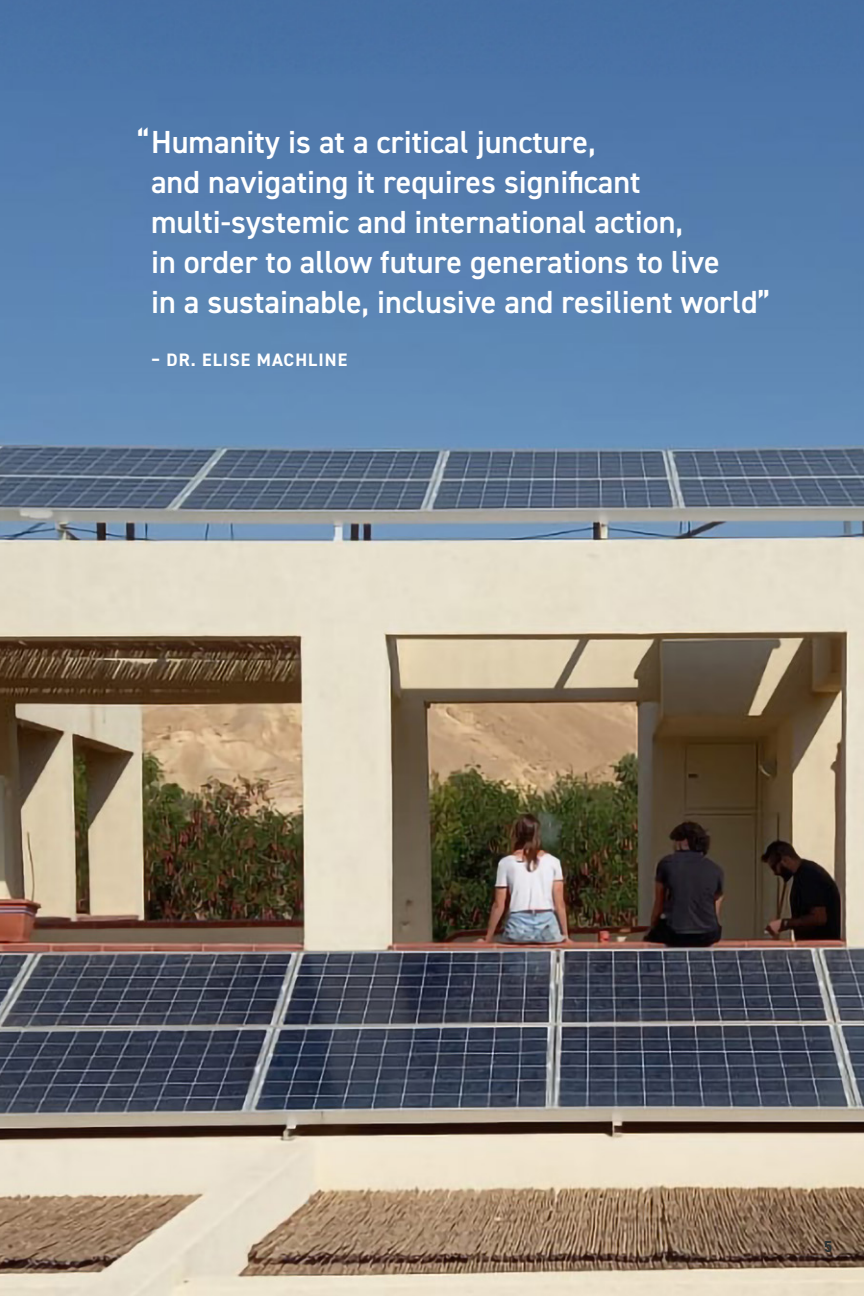
<style>
.page{position:relative;width:864px;height:1296px;background:#fff}
.page>*{position:absolute;margin:0;border:0;box-sizing:border-box;transform-origin:0 0}
.QUote{font:600 32px/40px "DIN2014";color:#fff}
.Quote_Name{font:700 18px "DIN2014";letter-spacing:.06em;color:#fff}
.t1{font:700 16px "DIN2014";color:#2d3333}
</style>
<div class="page">
<img style="left:0;top:0;width:864px;height:1296px">
<p class="QUote" style="left:151px;top:121px;width:621px;text-indent:-14px">“Humanity is at a critical juncture,<br>and navigating it requires significant multi-systemic and international action,<br>in order to allow future generations to live<br>in a sustainable, inclusive and resilient world”</p>
<p class="Quote_Name" style="left:151px;top:348px;width:198px">– DR. ELISE MACHLINE</p>
<p class="t1" style="left:824px;top:1236px;width:10px">5</p>
</div>
